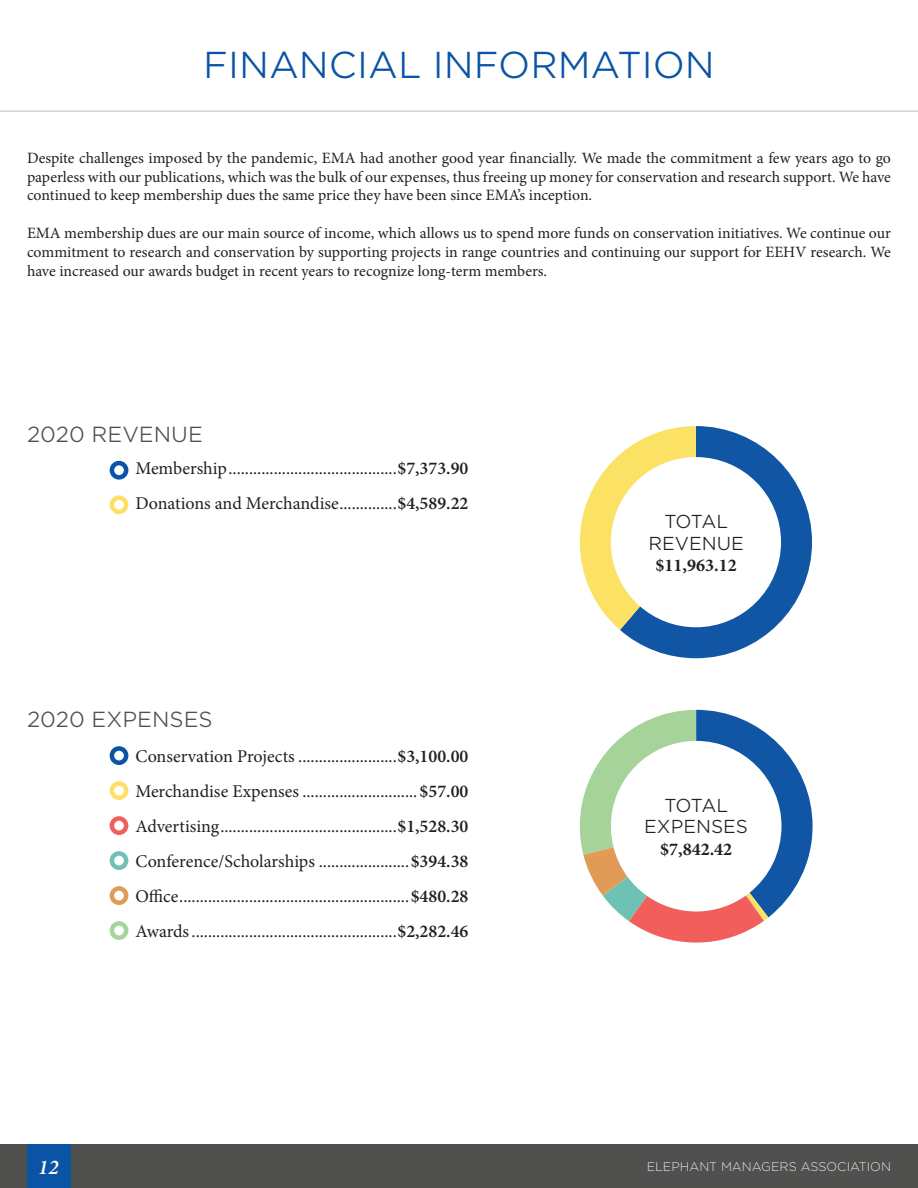
<style>
.page{position:relative;width:918px;height:1188px;background:#fff}
.page>*{position:absolute;margin:0;border:0;box-sizing:border-box;transform-origin:0 0}
.t1{font:300 36px "Gotham S Sm";color:#0a54a6}
.t2{font:300 21px "Gotham S Sm";color:#50514f}
.t3{font:italic 600 21px "Minion Pro";color:#fff}
.t4{font:18px "Minion Pro";letter-spacing:-.005em;color:#231f20}
.t5{font:300 18px "Gotham S Sm";color:#231f20}
.t6{font:700 18px "Minion Pro";color:#231f20}
.t7{font:15.75px/18.9px "Minion Pro";color:#231f20;text-align:justify}
.t8{font:200 12px "Gotham S Sm";color:#fff}
.s1{font-weight:600}
</style>
<div class="page">
<div style="left:0;top:1145px;width:918px;height:43px;background:#50514f"></div>
<div style="left:27px;top:1145px;width:43px;height:43px;background:#0a54a6"></div>
<hr style="left:0;top:110px;width:918px;height:2px;background:#d4d4d4">
<svg style="left:580px;top:710px;width:233px;height:233px"></svg>
<div style="left:110px;top:746px;width:18px;height:19px;border:4px solid #0a54a6;border-radius:50%"></div>
<div style="left:110px;top:781px;width:18px;height:19px;border:4px solid #fee065;border-radius:50%"></div>
<div style="left:110px;top:816px;width:18px;height:19px;border:4px solid #f15f5c;border-radius:50%"></div>
<div style="left:110px;top:851px;width:18px;height:19px;border:4px solid #70c1b3;border-radius:50%"></div>
<div style="left:110px;top:886px;width:18px;height:19px;border:4px solid #e09b57;border-radius:50%"></div>
<div style="left:110px;top:921px;width:18px;height:19px;border:4px solid #a7d49a;border-radius:50%"></div>
<div style="left:110px;top:461px;width:18px;height:19px;border:4px solid #0a54a6;border-radius:50%"></div>
<div style="left:110px;top:495px;width:18px;height:19px;border:4px solid #fee065;border-radius:50%"></div>
<svg style="left:620px;top:426px;width:192px;height:232px"></svg>
<svg style="left:580px;top:426px;width:116px;height:204px"></svg>
<p class="t1" style="left:203px;top:41px;width:513px">FINANCIAL INFORMATION</p>
<p class="t7" style="left:27px;top:148px;width:865px">Despite challenges imposed by the pandemic, EMA had another good year financially. We made the commitment a few years ago to go paperless with our publications, which was the bulk of our expenses, thus freeing up money for conservation and research support. We have continued to keep membership dues the same price they have been since EMA’s inception.</p>
<p class="t7" style="left:27px;top:224px;width:866px">EMA membership dues are our main source of income, which allows us to spend more funds on conservation initiatives. We continue our commitment to research and conservation by supporting projects in range countries and continuing our support for EEHV research. We have increased our awards budget in recent years to recognize long-term members.</p>
<p class="t2" style="left:27px;top:421px;width:177px">2020 REVENUE</p>
<p class="t4" style="left:135px;top:456px;width:335px">Membership.........................................<span class="s1">$7,373.90</span></p>
<p class="t4" style="left:135px;top:492px;width:335px">Donations and Merchandise..............<span class="s1">$4,589.22</span></p>
<p class="t2" style="left:27px;top:706px;width:187px">2020 EXPENSES</p>
<p class="t4" style="left:135px;top:744px;width:335px">Conservation Projects ........................<span class="s1">$3,100.00</span></p>
<p class="t4" style="left:135px;top:779px;width:335px">Merchandise Expenses ............................ <span class="s1">$57.00</span></p>
<p class="t4" style="left:135px;top:814px;width:335px">Advertising...........................................<span class="s1">$1,528.30</span></p>
<p class="t4" style="left:135px;top:849px;width:335px">Conference/Scholarships ......................<span class="s1">$394.38</span></p>
<p class="t4" style="left:135px;top:884px;width:335px">Office........................................................<span class="s1">$480.28</span></p>
<p class="t4" style="left:135px;top:919px;width:335px">Awards..................................................<span class="s1">$2,282.46</span></p>
<p class="t5" style="left:664px;top:509px;width:65px">TOTAL</p>
<p class="t5" style="left:648px;top:531px;width:97px">REVENUE</p>
<p class="t6" style="left:656px;top:553px;width:83px">$11,963.12</p>
<p class="t5" style="left:664px;top:793px;width:65px">TOTAL</p>
<p class="t5" style="left:644px;top:815px;width:105px">EXPENSES</p>
<p class="t6" style="left:660px;top:837px;width:74px">$7,842.42</p>
<p class="t3" style="left:38px;top:1153px;width:22px">12</p>
<p class="t8" style="left:647px;top:1159px;width:246px">ELEPHANT MANAGERS ASSOCIATION</p>
</div>
